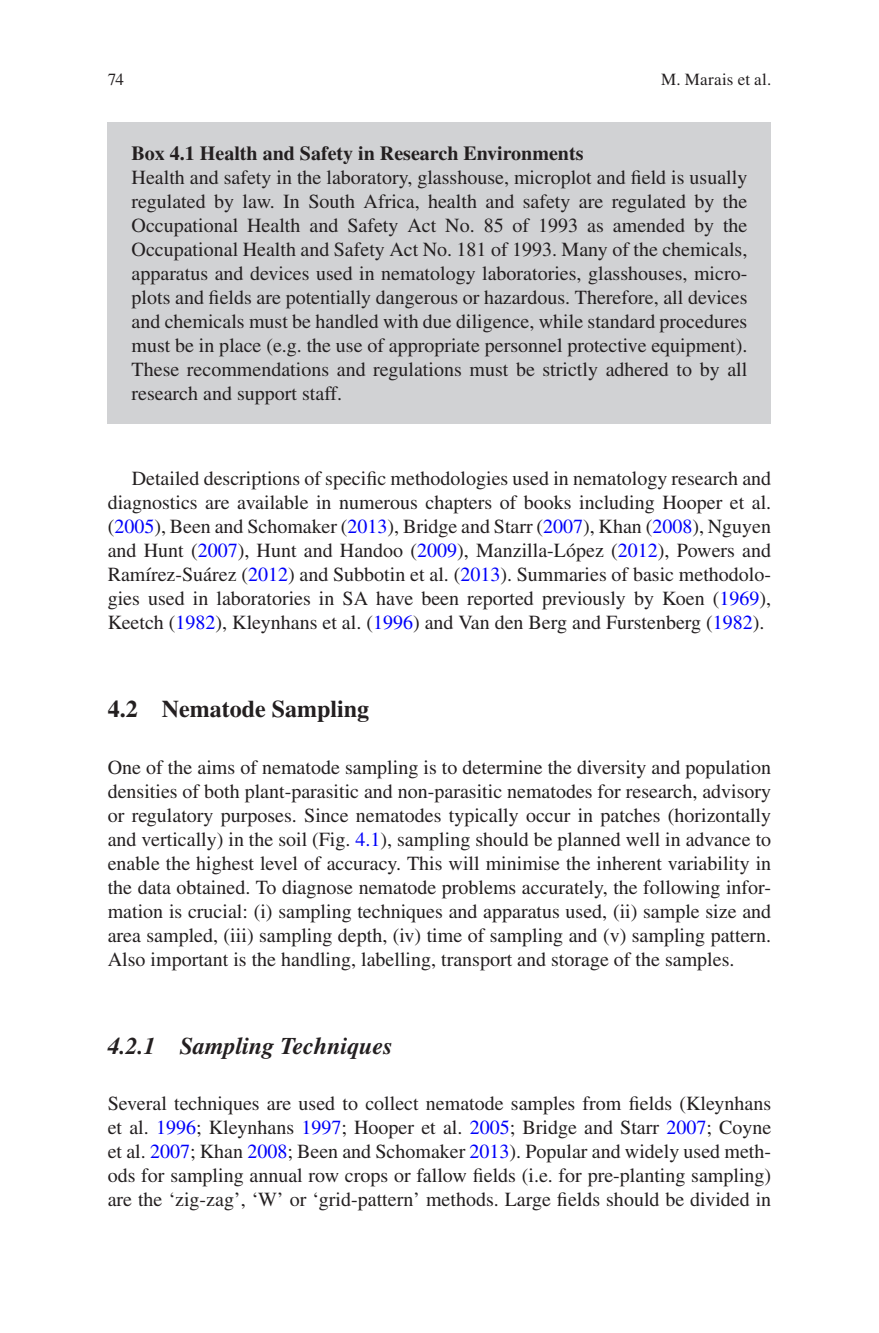
<style>
.page{position:relative;width:879px;height:1333px;background:#fff}
.page>*{position:absolute;margin:0;border:0;box-sizing:border-box;transform-origin:0 0}
.t1{font:italic 700 24px "Bypcch Times";color:#231f20}
.t2{font:700 24px "Lgkbwm Times";color:#231f20}
.t3{font:20px/24px "Rbmkvv Times";color:#231f20;text-align:justify}
.t4{font:700 20px "Lgkbwm Times";color:#231f20}
.t5{font:17px "Dbsrgy Times";letter-spacing:.01em;color:#231f20}
.t6{font:17px "Rbmkvv Times";color:#231f20}
.s1{color:#0000fa}
</style>
<div class="page">
<div style="left:108px;top:122px;width:663px;height:301px;background:#d1d2d4"></div>
<p class="t6" style="left:108px;top:70px;width:18px">74</p>
<p class="t5" style="left:661px;top:70px;width:111px">M. Marais et al.</p>
<p class="t4" style="left:132px;top:141px;width:453px">Box 4.1 Health and Safety in Research Environments</p>
<p class="t3" style="left:132px;top:165px;width:617px">Health and safety in the laboratory, glasshouse, microplot and field is usually regulated by law. In South Africa, health and safety are regulated by the Occupational Health and Safety Act No. 85 of 1993 as amended by the Occupational Health and Safety Act No. 181 of 1993. Many of the chemicals, apparatus and devices used in nematology laboratories, glasshouses, micro&shy;plots and fields are potentially dangerous or hazardous. Therefore, all devices and chemicals must be handled with due diligence, while standard procedures must be in place (e.g. the use of appropriate personnel protective equipment).<br>These recommendations and regulations must be strictly adhered to by all research and support staff.</p>
<p class="t3" style="left:108px;top:466px;width:665px;text-indent:24px">Detailed descriptions of specific methodologies used in nematology research and diagnostics are available in numerous chapters of books including Hooper et al. (<span class="s1">2005</span>), Been and Schomaker (<span class="s1">2013</span>), Bridge and Starr (<span class="s1">2007</span>), Khan (<span class="s1">2008</span>), Nguyen and Hunt (<span class="s1">2007</span>), Hunt and Handoo (<span class="s1">2009</span>), Manzilla-López (<span class="s1">2012</span>), Powers and Ramírez-Suárez (<span class="s1">2012</span>) and Subbotin et al. (<span class="s1">2013</span>). Summaries of basic methodolo&shy;gies used in laboratories in SA have been reported previously by Koen (<span class="s1">1969</span>), Keetch (<span class="s1">1982</span>), Kleynhans et al. (<span class="s1">1996</span>) and Van den Berg and Furstenberg (<span class="s1">1982</span>).</p>
<p class="t2" style="left:108px;top:695px;width:263px">4.2 Nematode Sampling</p>
<p class="t3" style="left:108px;top:754px;width:665px">One of the aims of nematode sampling is to determine the diversity and population densities of both plant-parasitic and non-parasitic nematodes for research, advisory or regulatory purposes. Since nematodes typically occur in patches (horizontally and vertically) in the soil (Fig. <span class="s1">4.1</span>), sampling should be planned well in advance to enable the highest level of accuracy. This will minimise the inherent variability in the data obtained. To diagnose nematode problems accurately, the following infor&shy;mation is crucial: (i) sampling techniques and apparatus used, (ii) sample size and area sampled, (iii) sampling depth, (iv) time of sampling and (v) sampling pattern.<br>Also important is the handling, labelling, transport and storage of the samples.</p>
<p class="t1" style="left:108px;top:1031px;width:286px">4.2.1 Sampling Techniques</p>
<p class="t3" style="left:108px;top:1090px;width:665px">Several techniques are used to collect nematode samples from fields (Kleynhans et al. <span class="s1">1996</span>; Kleynhans <span class="s1">1997</span>; Hooper et al. <span class="s1">2005</span>; Bridge and Starr <span class="s1">2007</span>; Coyne et al. <span class="s1">2007</span>; Khan <span class="s1">2008</span>; Been and Schomaker <span class="s1">2013</span>). Popular and widely used meth&shy;ods for sampling annual row crops or fallow fields (i.e. for pre-planting sampling) are the ‘zig-zag’, ‘W’ or ‘grid-pattern’ methods. Large fields should be divided in</p>
</div>
